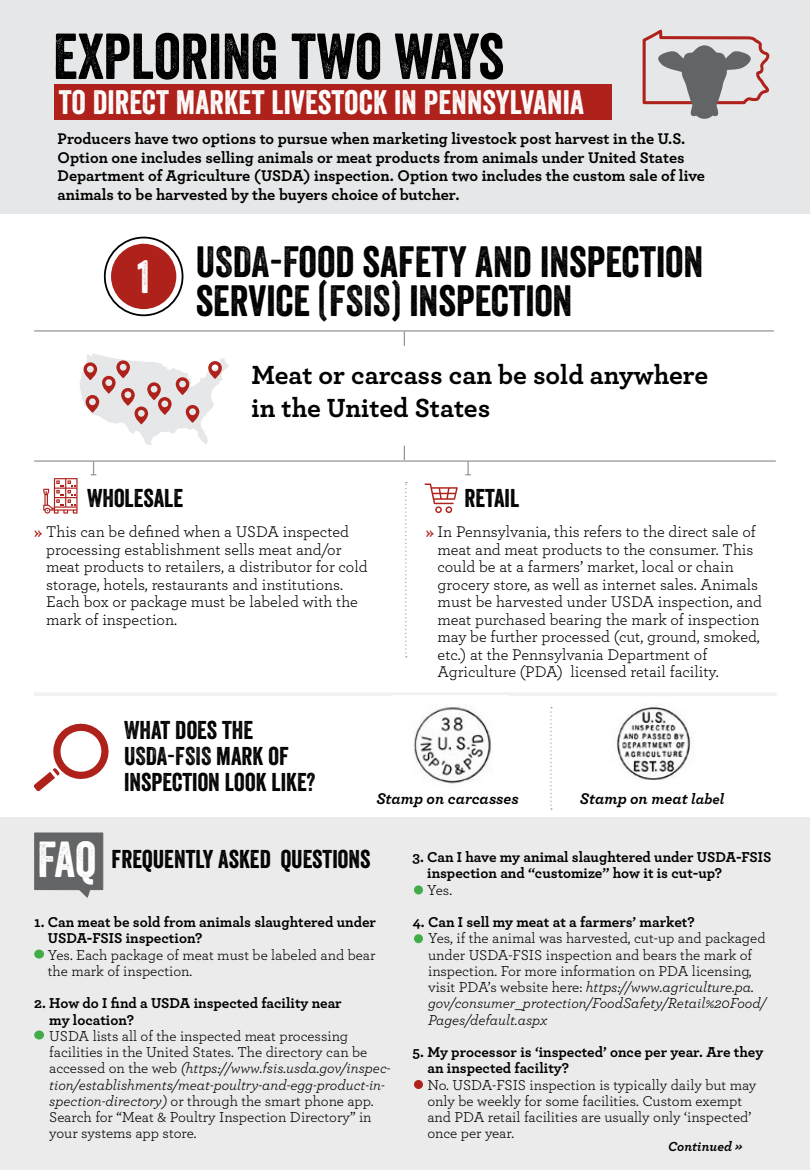
<style>
.page{position:relative;width:810px;height:1170px;background:#fff}
.page>*{position:absolute;margin:0;border:0;box-sizing:border-box;transform-origin:0 0}
.t1{font:62.75px "Veneer";color:#000}
.t2{font:42.5px/38.8px "Veneer";color:#000}
.t3{font:32.88px "Veneer";letter-spacing:.005em;color:#fff}
.t4{font:700 27.5px/33px "Archer";color:#000}
.t5{font:25px/26.1px "Veneer";color:#000}
.t6{font:16.25px/17.5px "Archer";color:#000}
.t7{font:700 16.25px/18.8px "Archer";color:#000}
.t8{font:italic 700 16.25px "Archer";color:#000}
.t9{font:15px/16.2px "Archer";color:#000}
.t10{font:700 15px/16.2px "Archer";color:#000}
.t11{font:italic 700 13.75px "Archer";color:#000}
.s1{font-size:45.38px;color:#fff}
.s2{font-family:"Knockout HTF31 Junior Middlewt";color:#af221b}
.s3{font-size:15px}
.s4{font-size:49px;color:#fff}
.s5{font-style:italic}
</style>
<div class="page">
<div style="left:0;top:817px;width:810px;height:353px;background:#ebebec"></div>
<div style="left:0;top:0;width:810px;height:214px;background:#e6e7e8"></div>
<div style="left:55px;top:84px;width:557px;height:36px;background:#af221b"></div>
<svg style="left:405px;top:482px;width:2px;height:175px"></svg>
<svg style="left:550px;top:707px;width:2px;height:103px"></svg>
<hr style="left:34px;top:692px;width:743px;height:4px;background:#f1f1f2">
<svg style="left:425px;top:483px;width:33px;height:30px"></svg>
<svg style="left:643px;top:29px;width:127px;height:90px"></svg>
<svg style="left:404px;top:446px;width:1px;height:14px"></svg>
<svg style="left:404px;top:332px;width:1px;height:14px"></svg>
<svg style="left:91px;top:462px;width:5px;height:13px"></svg>
<svg style="left:465px;top:462px;width:6px;height:13px"></svg>
<hr style="left:34px;top:460px;width:742px;height:2px;background:#939598">
<hr style="left:34px;top:330px;width:740px;height:2px;background:#939598">
<svg style="left:43px;top:478px;width:35px;height:36px"></svg>
<svg style="left:34px;top:832px;width:70px;height:66px;background:#747577"></svg>
<img style="left:413px;top:707px;width:79px;height:77px">
<img style="left:616px;top:705px;width:75px;height:75px">
<svg style="left:34px;top:723px;width:75px;height:68px"></svg>
<svg style="left:79px;top:353px;width:150px;height:93px"></svg>
<div style="left:111px;top:244px;width:65px;height:65px;background:#af221b;border-radius:50%"></div>
<div style="left:104px;top:237px;width:79px;height:79px;border:2px solid #000;border-radius:50%"></div>
<div style="left:34px;top:950px;width:10px;height:9px;background:#41ad49;border-radius:50%"></div>
<div style="left:34px;top:1030px;width:10px;height:9px;background:#41ad49;border-radius:50%"></div>
<div style="left:414px;top:885px;width:9px;height:9px;background:#41ad49;border-radius:50%"></div>
<div style="left:414px;top:934px;width:9px;height:9px;background:#41ad49;border-radius:50%"></div>
<div style="left:414px;top:1080px;width:9px;height:9px;background:#af221b;border-radius:50%"></div>
<h1 class="t1" style="left:53px;top:18px;width:453px">EXPLORING TWO WAYS</h1>
<h3 class="t3" style="left:59px;top:82px;width:527px">TO DIRECT MARKET LIVESTOCK IN PENNSYLVANIA</h3>
<p class="t7" style="left:58px;top:128px;width:649px">Producers have two options to pursue when marketing livestock post harvest in the U.S.<br>Option one includes selling animals or meat products from animals under United States Department of Agriculture (USDA) inspection. Option two includes the custom sale of live animals to be harvested by the buyers choice of butcher.</p>
<h2 class="t2" style="left:196px;top:242px;width:509px;text-indent:-58px"><span class="s1">1</span> USDA-FOOD SAFETY AND INSPECTION<br>SERVICE (FSIS) INSPECTION</h2>
<h3 class="t4" style="left:251px;top:357px;width:458px">Meat or carcass can be sold anywhere in the United States</h3>
<h3 class="t5" style="left:87px;top:485px;width:98px">WHOLESALE</h3>
<h3 class="t5" style="left:465px;top:485px;width:56px">RETAIL</h3>
<p class="t6" style="left:46px;top:522px;width:323px;text-indent:-12px"><span class="s2">»</span> This can be defined when a USDA inspected processing establishment sells meat and/or meat products to retailers, a distributor for cold storage, hotels, restaurants and institutions.<br>Each box or package must be labeled with the mark of inspection.</p>
<p class="t6" style="left:438px;top:522px;width:326px;text-indent:-12px"><span class="s2">»</span> In Pennsylvania, this refers to the direct sale of meat and meat products to the consumer. This could be at a farmers’ market, local or chain grocery store, as well as internet sales. Animals must be harvested under USDA inspection, and meat purchased bearing the mark of inspection may be further processed (cut, ground, smoked, etc.) at the Pennsylvania Department of Agriculture (PDA) licensed retail facility.</p>
<h3 class="t5" style="left:124px;top:716px;width:193px">WHAT DOES THE<br>USDA-FSIS MARK OF<br>INSPECTION LOOK LIKE?</h3>
<p class="t8" style="left:376px;top:786px;width:144px">Stamp on carcasses</p>
<p class="t8" style="left:580px;top:786px;width:146px">Stamp on meat <span class="s3">label</span></p>
<h3 class="t5" style="left:38px;top:846px;width:334px"><span class="s4">FAQ</span> FREQUENTLY ASKED QUESTIONS</h3>
<p class="t10" style="left:48px;top:913px;width:330px;text-indent:-14px">1. Can meat be sold from animals slaughtered under<br>USDA-FSIS inspection?</p>
<p class="t9" style="left:48px;top:946px;width:329px">Yes. Each package of meat must be labeled and bear the mark of inspection.</p>
<p class="t10" style="left:49px;top:994px;width:294px;text-indent:-15px">2. How do I find a USDA inspected facility near my location?</p>
<p class="t9" style="left:49px;top:1027px;width:343px">USDA lists all of the inspected meat processing facilities in the United States. The directory can be accessed on the web <span class="s5">(https://www.fsis.usda.gov/inspec&shy;tion/establishments/meat-poultry-and-egg-product-in&shy;spection-directory)</span> or through the smart phone app.<br>Search for “Meat &amp; Poultry Inspection Directory” in your systems app store.</p>
<p class="t10" style="left:427px;top:848px;width:346px;text-indent:-15px">3. Can I have my animal slaughtered under USDA-FSIS inspection and “customize” how it is cut-up?</p>
<p class="t9" style="left:427px;top:881px;width:26px">Yes.</p>
<p class="t10" style="left:412px;top:913px;width:284px">4. Can I sell my meat at a farmers’ market?</p>
<p class="t9" style="left:428px;top:930px;width:339px">Yes, if the animal was harvested, cut-up and packaged under USDA-FSIS inspection and bears the mark of inspection. For more information on PDA licensing, visit PDA’s website here: <span class="s5">https://www.agriculture.pa. gov/consumer_protection/FoodSafety/Retail%20Food/ Pages/default.aspx</span></p>
<p class="t10" style="left:427px;top:1043px;width:337px;text-indent:-15px">5. My processor is ‘inspected’ once per year. Are they an inspected facility?</p>
<p class="t9" style="left:427px;top:1076px;width:331px">No. USDA-FSIS inspection is typically daily but may only be weekly for some facilities. Custom exempt and PDA retail facilities are usually only ‘inspected’ once per year.</p>
<p class="t11" style="left:668px;top:1136px;width:76px">Continued »</p>
</div>
